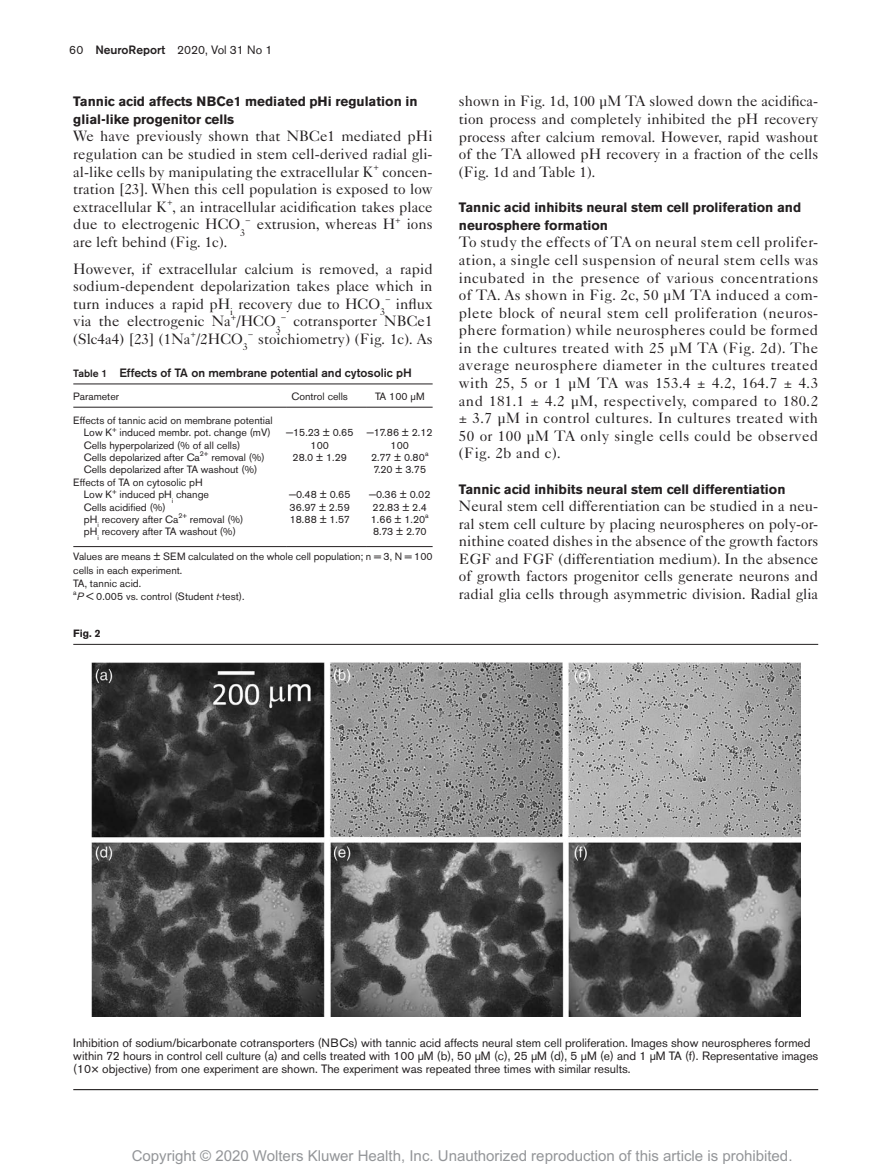
<style>
.page{position:relative;width:881px;height:1174px;background:#fff}
.page>*{position:absolute;margin:0;border:0;box-sizing:border-box;transform-origin:0 0}
.t1{font:15px/17.5px "Caslon 540 LT Std";color:#231f20;text-align:justify}
.t2{font:15px "Arial MT Std";color:#939598}
.t3{font:700 13.5px/17.7px "Akzidenz Grotesk BE";color:#231f20}
.t4{font:12px/12.8px "Akzidenz Grotesk BE";color:#231f20}
.t5{font:500 12px "Akzidenz Grotesk BE";color:#231f20}
.t6{font:10.5px/13px "Akzidenz Grotesk BE";color:#231f20}
.t7{font:700 10.5px "Akzidenz Grotesk BE";color:#231f20}
.s1{font-weight:500}
.s2{font-size:10.5px}
.s3{font-style:italic}
</style>
<div class="page">
<hr style="left:73px;top:407px;width:213px;height:1px;background:#231f20">
<hr style="left:286px;top:407px;width:81px;height:1px;background:#231f20">
<hr style="left:367px;top:407px;width:65px;height:1px;background:#231f20">
<hr style="left:73px;top:546px;width:213px;height:1px;background:#231f20">
<hr style="left:286px;top:546px;width:81px;height:1px;background:#231f20">
<hr style="left:367px;top:546px;width:65px;height:1px;background:#231f20">
<hr style="left:73px;top:383px;width:359px;height:1px;background:#231f20">
<img style="left:91px;top:662px;width:708px;height:355px">
<hr style="left:73px;top:644px;width:744px;height:1px;background:#231f20">
<hr style="left:73px;top:1089px;width:744px;height:1px;background:#231f20">
<p class="t4" style="left:69px;top:43px;width:205px">60 <span class="s1">NeuroReport</span> 2020, Vol 31 No 1</p>
<p class="t3" style="left:73px;top:93px;width:345px">Tannic acid affects NBCe1 mediated pHi regulation in glial-like progenitor cells</p>
<p class="t1" style="left:73px;top:127px;width:361px">We have previously shown that NBCe1 mediated pHi regulation can be studied in stem cell-derived radial gli&shy;al-like cells by manipulating the extracellular K<sup>+</sup> concen&shy;tration [23]. When this cell population is exposed to low extracellular K<sup>+</sup>, an intracellular acidification takes place due to electrogenic HCO<sub>3</sub><sup>−</sup> extrusion, whereas H<sup>+</sup> ions are left behind (Fig. 1c).</p>
<p class="t1" style="left:73px;top:259px;width:361px">However, if extracellular calcium is removed, a rapid sodium-dependent depolarization takes place which in turn induces a rapid pH<sub>i</sub> recovery due to HCO<sub>3</sub><sup>−</sup> influx via the electrogenic Na<sup>+</sup>/HCO<sub>3</sub><sup>−</sup> cotransporter NBCe1 (Slc4a4) [23] (1Na<sup>+</sup>/2HCO<sub>3</sub><sup>−</sup> stoichiometry) (Fig. 1c). As</p>
<p class="t5" style="left:73px;top:365px;width:340px"><span class="s2">Table 1</span> Effects of TA on membrane potential and cytosolic pH</p>
<p class="t6" style="left:73px;top:389px;width:47px">Parameter</p>
<p class="t6" style="left:291px;top:389px;width:58px">Control cells</p>
<p class="t6" style="left:375px;top:389px;width:51px">TA 100 µM</p>
<p class="t6" style="left:73px;top:414px;width:201px;line-height:12.5px;text-align:right">Effects of tannic acid on membrane potential<br>Low K<sup>+</sup> induced membr. pot. change (mV)</p>
<p class="t6" style="left:286px;top:426px;width:69px">−15.23 ± 0.65</p>
<p class="t6" style="left:367px;top:426px;width:67px">−17.86 ± 2.12</p>
<p class="t6" style="left:84px;top:438px;width:158px">Cells hyperpolarized (% of all cells)</p>
<p class="t6" style="left:310px;top:438px;width:20px">100</p>
<p class="t6" style="left:390px;top:438px;width:20px">100</p>
<p class="t6" style="left:84px;top:451px;width:182px">Cells depolarized after Ca<sup>2+</sup> removal (%)</p>
<p class="t6" style="left:292px;top:451px;width:56px">28.0 ± 1.29</p>
<p class="t6" style="left:371px;top:451px;width:59px">2.77 ± 0.80<sup>a</sup></p>
<p class="t6" style="left:84px;top:463px;width:175px">Cells depolarized after TA washout (%)</p>
<p class="t6" style="left:373px;top:463px;width:54px">7.20 ± 3.75</p>
<p class="t6" style="left:84px;top:476px;width:127px;line-height:12.3px;text-indent:-11px">Effects of TA on cytosolic pH<br>Low K<sup>+</sup> induced pH<sub>i</sub> change</p>
<p class="t6" style="left:289px;top:488px;width:63px">−0.48 ± 0.65</p>
<p class="t6" style="left:369px;top:488px;width:63px">−0.36 ± 0.02</p>
<p class="t6" style="left:84px;top:500px;width:83px">Cells acidified (%)</p>
<p class="t6" style="left:289px;top:500px;width:62px">36.97 ± 2.59</p>
<p class="t6" style="left:372px;top:500px;width:56px">22.83 ± 2.4</p>
<p class="t6" style="left:84px;top:513px;width:161px">pH<sub>i</sub> recovery after Ca<sup>2+</sup> removal (%)</p>
<p class="t6" style="left:289px;top:513px;width:62px">18.88 ± 1.57</p>
<p class="t6" style="left:370px;top:513px;width:59px">1.66 ± 1.20<sup>a</sup></p>
<p class="t6" style="left:84px;top:525px;width:154px">pH<sub>i</sub> recovery after TA washout (%)</p>
<p class="t6" style="left:373px;top:525px;width:55px">8.73 ± 2.70</p>
<p class="t6" style="left:73px;top:550px;width:360px">Values are means ± SEM calculated on the whole cell population; n = 3, N = 100 cells in each experiment.<br>TA, tannic acid.<br><sup>a</sup><span class="s3">P</span> &lt; 0.005 vs. control (Student <span class="s3">t</span>-test).</p>
<p class="t7" style="left:73px;top:627px;width:29px">Fig. 2</p>
<p class="t1" style="left:458px;top:92px;width:360px">shown in Fig. 1d, 100 µM TA slowed down the acidifica&shy;tion process and completely inhibited the pH recovery process after calcium removal. However, rapid washout of the TA allowed pH recovery in a fraction of the cells (Fig. 1d and Table 1).</p>
<p class="t3" style="left:458px;top:199px;width:344px">Tannic acid inhibits neural stem cell proliferation and neurosphere formation</p>
<p class="t1" style="left:458px;top:233px;width:361px">To study the effects of TA on neural stem cell prolifer&shy;ation, a single cell suspension of neural stem cells was incubated in the presence of various concentrations of TA. As shown in Fig. 2c, 50 µM TA induced a com&shy;plete block of neural stem cell proliferation (neuros&shy;phere formation) while neurospheres could be formed in the cultures treated with 25 µM TA (Fig. 2d). The average neurosphere diameter in the cultures treated with 25, 5 or 1 µM TA was 153.4 ± 4.2, 164.7 ± 4.3 and 181.1 ± 4.2 µM, respectively, compared to 180.2 ± 3.7 µM in control cultures. In cultures treated with 50 or 100 µM TA only single cells could be observed (Fig. 2b and c).</p>
<p class="t3" style="left:458px;top:480px;width:328px">Tannic acid inhibits neural stem cell differentiation</p>
<p class="t1" style="left:458px;top:497px;width:361px">Neural stem cell differentiation can be studied in a neu&shy;ral stem cell culture by placing neurospheres on poly-or&shy;nithine coated dishes in the absence of the growth factors EGF and FGF (differentiation medium). In the absence of growth factors progenitor cells generate neurons and radial glia cells through asymmetric division. Radial glia</p>
<p class="t4" style="left:73px;top:1036px;width:746px">Inhibition of sodium/bicarbonate cotransporters (NBCs) with tannic acid affects neural stem cell proliferation. Images show neurospheres formed within 72 hours in control cell culture (a) and cells treated with 100 µM (b), 50 µM (c), 25 µM (d), 5 µM (e) and 1 µM TA (f). Representative images (10× objective) from one experiment are shown. The experiment was repeated three times with similar results.</p>
<p class="t2" style="left:132px;top:1147px;width:662px">Copyright © 2020 Wolters Kluwer Health, Inc. Unauthorized reproduction of this article is prohibited.</p>
</div>
